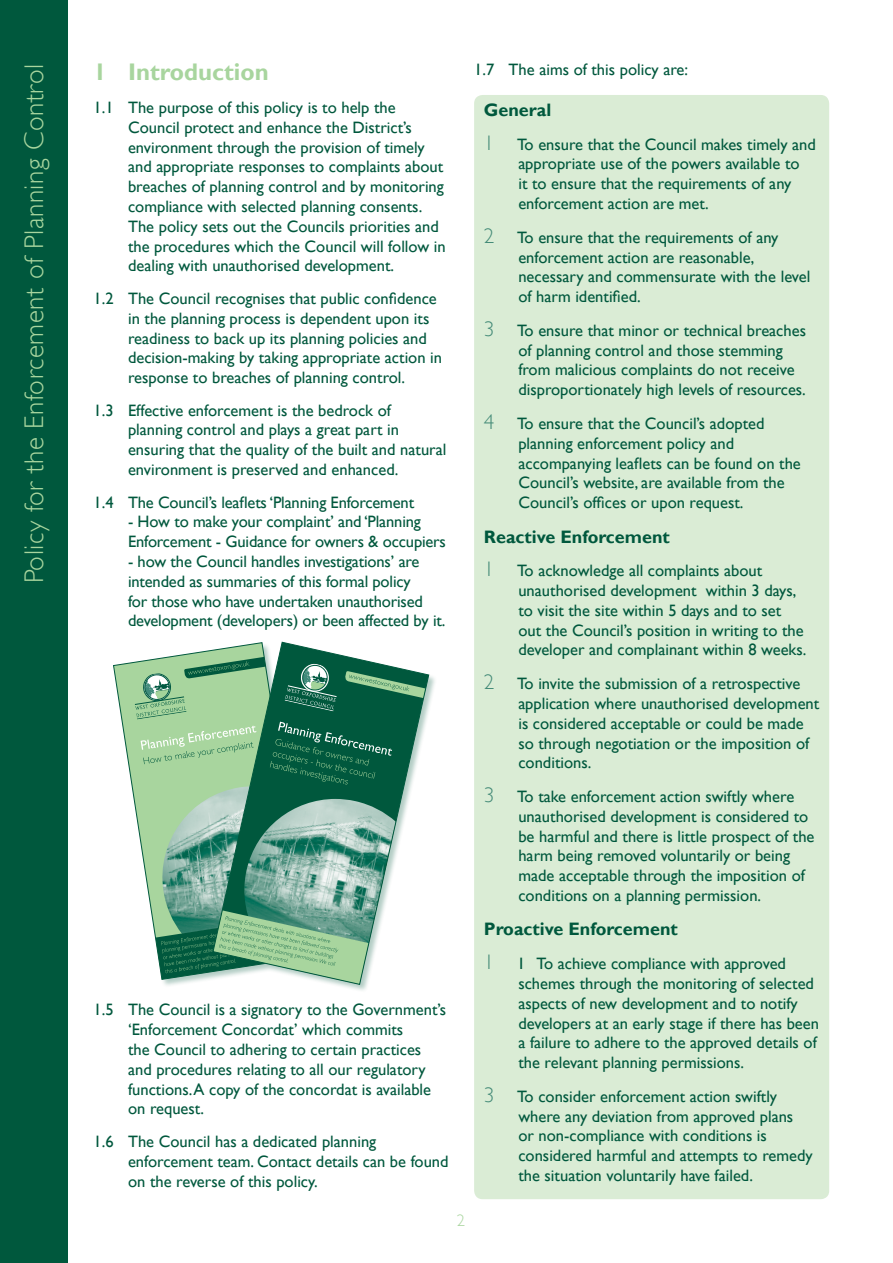
<style>
.page{position:relative;width:893px;height:1263px;background:#fff}
.page>*{position:absolute;margin:0;border:0;box-sizing:border-box;transform-origin:0 0}
.t1{font:300 27px "Gill Sans";letter-spacing:.02em;color:#a8d59e}
.t2{font:700 24px "Gill Sans";color:#a8d59e}
.t3{font:700 18px "Gill Sans";color:#00583d}
.t4{font:16.5px/19.8px "Gill Sans";color:#00583d}
.t5{font:300 16.5px "Gill Sans";color:#a8d59e}
.s1{font-weight:300;font-size:21px;color:#438a77}
</style>
<div class="page">
<div style="left:0;top:0;width:67px;height:1263px;background:#00583d"></div>
<div style="left:474px;top:95px;width:355px;height:1104px;background:#daecd5;border-radius:9px"></div>
<svg style="left:113px;top:649px;width:99px;height:288px"></svg>
<svg style="left:134px;top:656px;width:78px;height:128px;background:#9fcd9b"></svg>
<svg style="left:155px;top:910px;width:57px;height:74px;background:#42876d"></svg>
<svg style="left:212px;top:642px;width:217px;height:343px"></svg>
<h1 class="t1" style="left:18px;top:583px;width:521px;rotate:-90deg">Policy for the Enforcement of Planning Control</h1>
<h2 class="t2" style="left:94px;top:58px;width:177px">1 Introduction</h2>
<p class="t4" style="left:128px;top:98px;width:319px;text-indent:-35px">1.1 The purpose of this policy is to help the Council protect and enhance the District’s environment through the provision of timely and appropriate responses to complaints about breaches of planning control and by monitoring compliance with selected planning consents.<br>The policy sets out the Councils priorities and the procedures which the Council will follow in dealing with unauthorised development.</p>
<p class="t4" style="left:128px;top:289px;width:316px;text-indent:-35px">1.2 The Council recognises that public confidence in the planning process is dependent upon its readiness to back up its planning policies and decision-making by taking appropriate action in response to breaches of planning control.</p>
<p class="t4" style="left:128px;top:400px;width:320px;text-indent:-35px">1.3 Effective enforcement is the bedrock of planning control and plays a great part in ensuring that the quality of the built and natural environment is preserved and enhanced.</p>
<p class="t4" style="left:94px;top:492px;width:322px">1.4 The Council’s leaflets ‘Planning Enforcement</p>
<p class="t4" style="left:128px;top:512px;width:319px">- How to make your complaint’ and ‘Planning<br>Enforcement - Guidance for owners &amp; occupiers</p>
<p class="t4" style="left:128px;top:552px;width:319px">- how the Council handles investigations’ are intended as summaries of this formal policy<br>for those who have undertaken unauthorised development (developers) or been affected by it.</p>
<p class="t4" style="left:128px;top:1000px;width:320px;text-indent:-35px">1.5 The Council is a signatory to the Government’s ‘Enforcement Concordat’ which commits<br>the Council to adhering to certain practices and procedures relating to all our regulatory functions. A copy of the concordat is available on request.</p>
<p class="t4" style="left:128px;top:1132px;width:322px;text-indent:-35px">1.6 The Council has a dedicated planning enforcement team. Contact details can be found on the reverse of this policy.</p>
<p class="t5" style="left:457px;top:1210px;width:10px">2</p>
<p class="t4" style="left:474px;top:60px;width:216px">1.7 The aims of this policy are:</p>
<p class="t3" style="left:484px;top:99px;width:69px">General</p>
<p class="t4" style="left:518px;top:134px;width:299px;text-indent:-35px"><span class="s1">1</span> To ensure that the Council makes timely and appropriate use of the powers available to<br>it to ensure that the requirements of any enforcement action are met.</p>
<p class="t4" style="left:518px;top:228px;width:293px;text-indent:-35px"><span class="s1">2</span> To ensure that the requirements of any enforcement action are reasonable, necessary and commensurate with the level of harm identified.</p>
<p class="t4" style="left:518px;top:321px;width:289px;text-indent:-35px"><span class="s1">3</span> To ensure that minor or technical breaches of planning control and those stemming from malicious complaints do not receive disproportionately high levels of resources.</p>
<p class="t4" style="left:518px;top:414px;width:284px;text-indent:-35px"><span class="s1">4</span> To ensure that the Council’s adopted planning enforcement policy and accompanying leaflets can be found on the Council’s website, are available from the Council’s offices or upon request.</p>
<p class="t3" style="left:484px;top:526px;width:188px">Reactive Enforcement</p>
<p class="t4" style="left:518px;top:561px;width:290px;text-indent:-35px"><span class="s1">1</span> To acknowledge all complaints about unauthorised development within 3 days, to visit the site within 5 days and to set out the Council’s position in writing to the developer and complainant within 8 weeks.</p>
<p class="t4" style="left:518px;top:674px;width:302px;text-indent:-35px"><span class="s1">2</span> To invite the submission of a retrospective application where unauthorised development is considered acceptable or could be made so through negotiation or the imposition of conditions.</p>
<p class="t4" style="left:518px;top:787px;width:298px;text-indent:-35px"><span class="s1">3</span> To take enforcement action swiftly where unauthorised development is considered to be harmful and there is little prospect of the harm being removed voluntarily or being made acceptable through the imposition of conditions on a planning permission.</p>
<p class="t3" style="left:484px;top:918px;width:196px">Proactive Enforcement</p>
<p class="t4" style="left:518px;top:954px;width:302px;text-indent:-35px"><span class="s1">1</span> 1 To achieve compliance with approved schemes through the monitoring of selected aspects of new development and to notify developers at an early stage if there has been a failure to adhere to the approved details of the relevant planning permissions.</p>
<p class="t4" style="left:518px;top:1087px;width:296px;text-indent:-35px"><span class="s1">3</span> To consider enforcement action swiftly where any deviation from approved plans or non-compliance with conditions is considered harmful and attempts to remedy the situation voluntarily have failed.</p>
</div>
